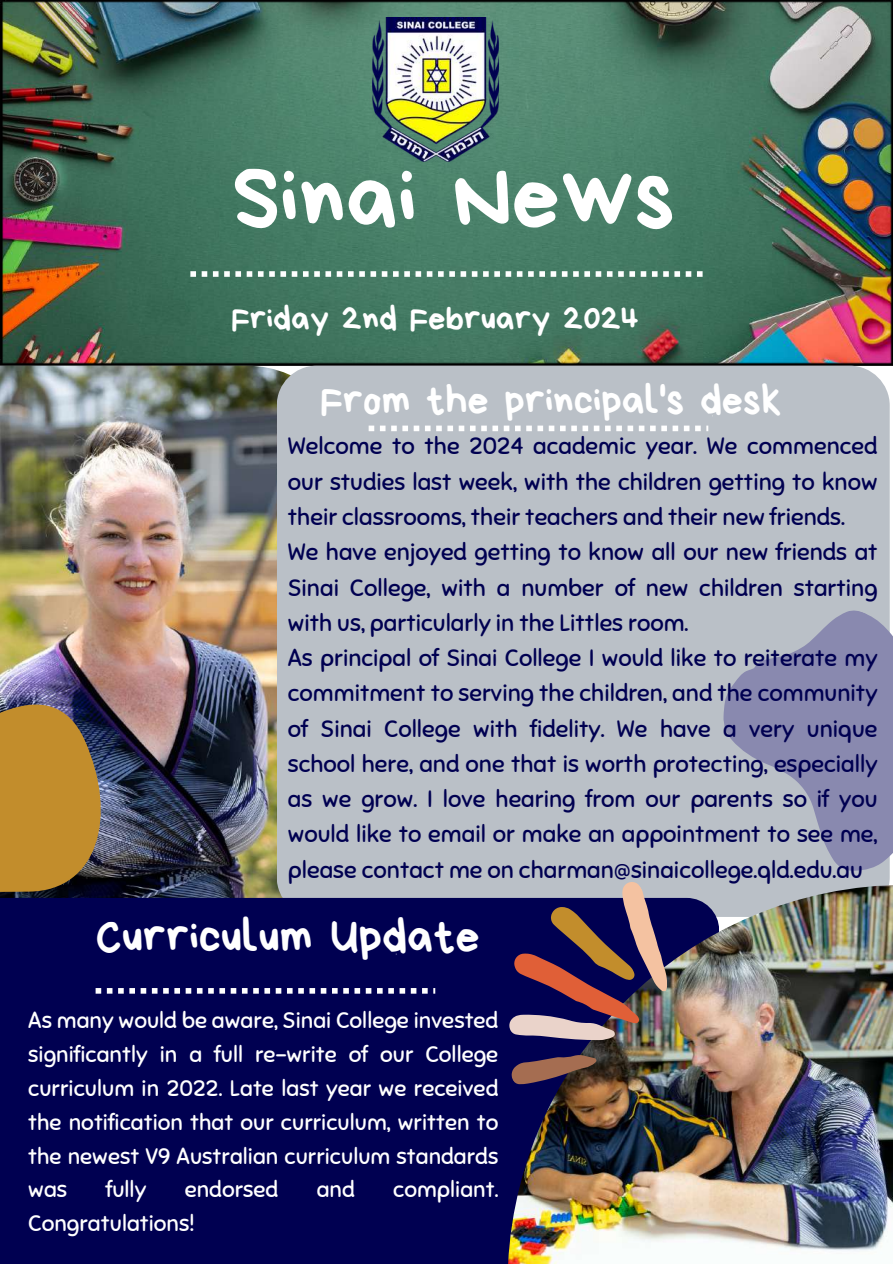
<style>
.page{position:relative;width:893px;height:1264px;background:#fff}
.page>*{position:absolute;margin:0;border:0;box-sizing:border-box;transform-origin:0 0}
.t1{font:96px "Bryndan Write";color:#fff}
.t2{font:48px "Bryndan Write";color:#fff}
.t3{font:42px "Bryndan Write";color:#fff}
.t4{font:34.5px "Bryndan Write";color:#fff}
.t5{font:23.7px/35.2px "Sniglet";color:#000051}
.t6{font:22.5px/33.8px "Sniglet";color:#fff;text-align:justify}
</style>
<div class="page">
<img style="left:0;top:0;width:892px;height:366px">
<img style="left:0;top:366px;width:311px;height:531px">
<div style="left:277px;top:366px;width:612px;height:550px;background:#bac0c7;border-radius:40px"></div>
<div style="left:0;top:897px;width:507px;height:366px;background:#000051"></div>
<img style="left:507px;top:935px;width:385px;height:328px">
<svg style="left:190px;top:271px;width:512px;height:6px"></svg>
<svg style="left:368px;top:425px;width:340px;height:6px"></svg>
<svg style="left:96px;top:988px;width:339px;height:5px"></svg>
<img style="left:505px;top:882px;width:188px;height:222px">
<svg style="left:682px;top:576px;width:210px;height:359px"></svg>
<img style="left:0;top:664px;width:118px;height:233px">
<img style="left:372px;top:17px;width:126px;height:144px">
<h1 class="t1" style="left:232px;top:149px;width:444px">Sinai News</h1>
<h3 class="t4" style="left:231px;top:301px;width:409px">Friday 2nd February 2024</h3>
<h3 class="t3" style="left:320px;top:379px;width:462px">From the principal's desk</h3>
<p class="t5" style="left:288px;top:429px;width:591px">Welcome to the 2024 academic year. We commenced our studies last week, with the children getting to know their classrooms, their teachers and their new friends.<br>We have enjoyed getting to know all our new friends at Sinai College, with a number of new children starting with us, particularly in the Littles room.<br>As principal of Sinai College I would like to reiterate my commitment to serving the children, and the community of Sinai College with fidelity. We have a very unique school here, and one that is worth protecting, especially as we grow. I love hearing from our parents so if you would like to email or make an appointment to see me, please contact me on charman@sinaicollege.qld.edu.au</p>
<h2 class="t2" style="left:96px;top:912px;width:385px">Curriculum Update</h2>
<p class="t6" style="left:28px;top:1004px;width:471px">As many would be aware, Sinai College invested significantly in a full re-write of our College curriculum in 2022. Late last year we received the notification that our curriculum, written to the newest V9 Australian curriculum standards was</p>
<p class="t6" style="left:106px;top:1172px;width:42px">fully</p>
<p class="t6" style="left:185px;top:1172px;width:95px">endorsed</p>
<p class="t6" style="left:316px;top:1172px;width:40px">and</p>
<p class="t6" style="left:393px;top:1172px;width:107px">compliant.</p>
<p class="t6" style="left:28px;top:1206px;width:168px">Congratulations!</p>
</div>
